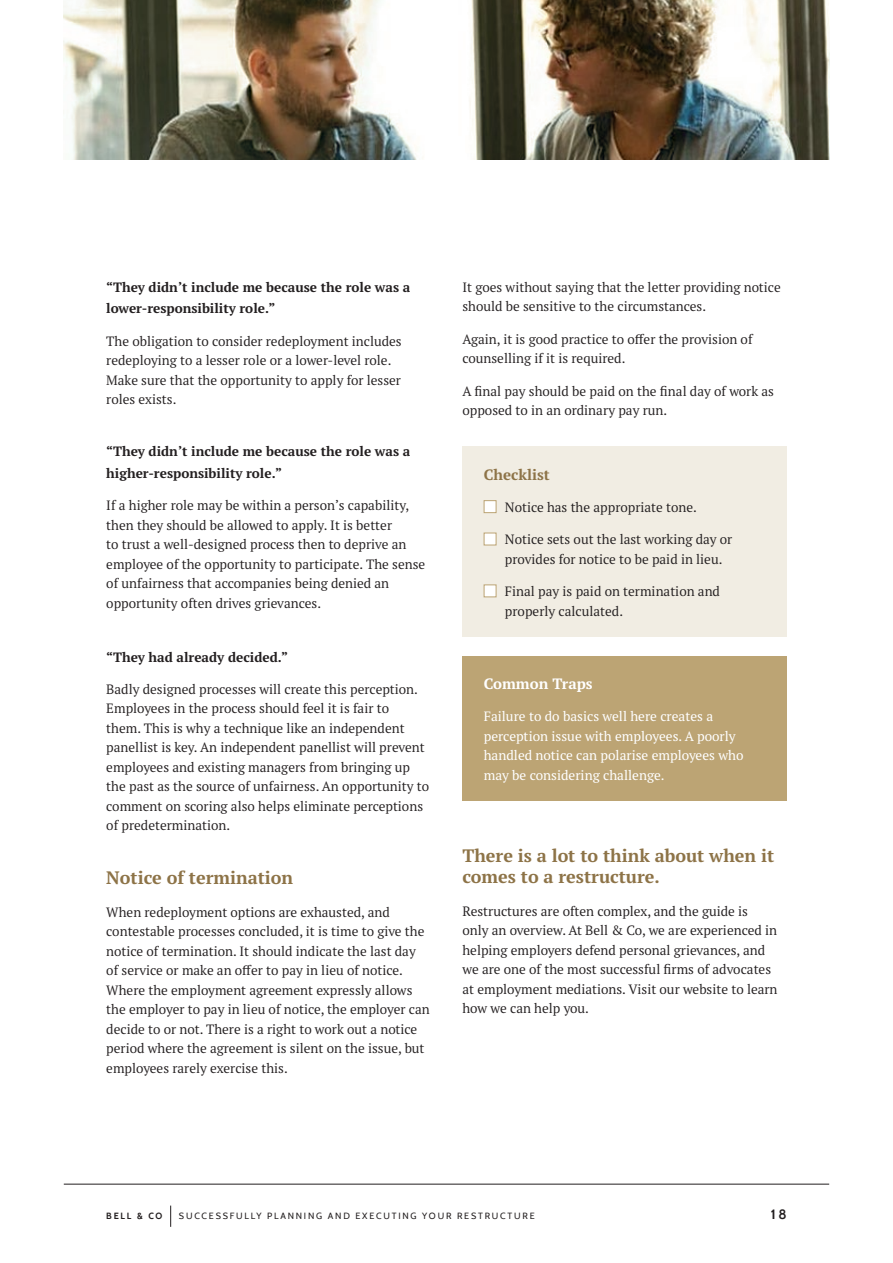
<style>
.page{position:relative;width:893px;height:1263px;background:#fff}
.page>*{position:absolute;margin:0;border:0;box-sizing:border-box;transform-origin:0 0}
.t1{font:700 18px/21.6px "PT Serif Pro";color:#8d7347}
.t2{font:700 15px "PT Serif Pro";color:#fff}
.t3{font:700 15px "PT Serif Pro";color:#8d7347}
.b1{font:13.5px/19.5px "PT Serif Pro";color:#231f20}
.t4{font:700 13.5px/21.6px "PT Serif Pro";color:#231f20}
.t5{font:13.5px/19.5px "PT Serif Pro";color:#fff}
.t6{font:700 13.5px "Cabin";color:#231f20}
.t7{font:9px "Cabin";letter-spacing:.2em;color:#231f20}
.t8{font:700 9px "Cabin";letter-spacing:.2em;color:#231f20}
</style>
<div class="page">
<svg style="left:170px;top:1205px;width:1px;height:22px"></svg>
<hr style="left:64px;top:1184px;width:765px;height:1px;background:#231f20">
<div style="left:462px;top:447px;width:325px;height:190px;background:#f1ede3"></div>
<div style="left:484px;top:500px;width:12px;height:13px;background:#fff;border:1px solid #bca474"></div>
<div style="left:484px;top:533px;width:12px;height:12px;background:#fff;border:1px solid #bca474"></div>
<div style="left:484px;top:584px;width:12px;height:13px;background:#fff;border:1px solid #bca474"></div>
<div style="left:462px;top:656px;width:325px;height:145px;background:#bca474"></div>
<img style="left:64px;top:0;width:765px;height:159px">
<p class="t4" style="left:106px;top:276px;width:305px">“They didn’t include me because the role was a lower-responsibility role.”</p>
<p class="b1" style="left:106px;top:331px;width:297px">The obligation to consider redeployment includes redeploying to a lesser role or a lower-level role.<br>Make sure that the opportunity to apply for lesser roles exists.</p>
<p class="t4" style="left:106px;top:440px;width:305px">“They didn’t include me because the role was a higher-responsibility role.”</p>
<p class="b1" style="left:106px;top:495px;width:320px">If a higher role may be within a person’s capability, then they should be allowed to apply. It is better<br>to trust a well-designed process then to deprive an employee of the opportunity to participate. The sense of unfairness that accompanies being denied an opportunity often drives grievances.</p>
<p class="t4" style="left:106px;top:646px;width:183px">“They had already decided.”</p>
<p class="b1" style="left:106px;top:679px;width:324px">Badly designed processes will create this perception.<br>Employees in the process should feel it is fair to<br>them. This is why a technique like an independent panellist is key. An independent panellist will prevent employees and existing managers from bringing up the past as the source of unfairness. An opportunity to comment on scoring also helps eliminate perceptions of predetermination.</p>
<p class="t1" style="left:106px;top:867px;width:188px">Notice of termination</p>
<p class="b1" style="left:106px;top:902px;width:325px">When redeployment options are exhausted, and contestable processes concluded, it is time to give the notice of termination. It should indicate the last day of service or make an offer to pay in lieu of notice.<br>Where the employment agreement expressly allows the employer to pay in lieu of notice, the employer can decide to or not. There is a right to work out a notice period where the agreement is silent on the issue, but employees rarely exercise this.</p>
<p class="b1" style="left:462px;top:277px;width:320px">It goes without saying that the letter providing notice should be sensitive to the circumstances.</p>
<p class="b1" style="left:462px;top:329px;width:292px">Again, it is good practice to offer the provision of counselling if it is required.</p>
<p class="b1" style="left:462px;top:381px;width:313px">A final pay should be paid on the final day of work as opposed to in an ordinary pay run.</p>
<p class="t3" style="left:484px;top:464px;width:68px">Checklist</p>
<p class="b1" style="left:505px;top:497px;width:194px">Notice has the appropriate tone.</p>
<p class="b1" style="left:505px;top:529px;width:229px">Notice sets out the last working day or provides for notice to be paid in lieu.</p>
<p class="b1" style="left:505px;top:581px;width:217px">Final pay is paid on termination and properly calculated.</p>
<p class="t2" style="left:484px;top:673px;width:110px">Common Traps</p>
<p class="t5" style="left:484px;top:706px;width:261px">Failure to do basics well here creates a perception issue with employees. A poorly handled notice can polarise employees who may be considering challenge.</p>
<p class="t1" style="left:462px;top:844px;width:313px">There is a lot to think about when it comes to a restructure.</p>
<p class="b1" style="left:462px;top:901px;width:317px">Restructures are often complex, and the guide is only an overview. At Bell &amp; Co, we are experienced in helping employers defend personal grievances, and we are one of the most successful firms of advocates at employment mediations. Visit our website to learn how we can help you.</p>
<p class="t8" style="left:106px;top:1209px;width:58px">BELL &amp; CO</p>
<p class="t7" style="left:179px;top:1209px;width:357px">SUCCESSFULLY PLANNING AND EXECUTING YOUR RESTRUCTURE</p>
<p class="t6" style="left:771px;top:1204px;width:17px">18</p>
</div>
